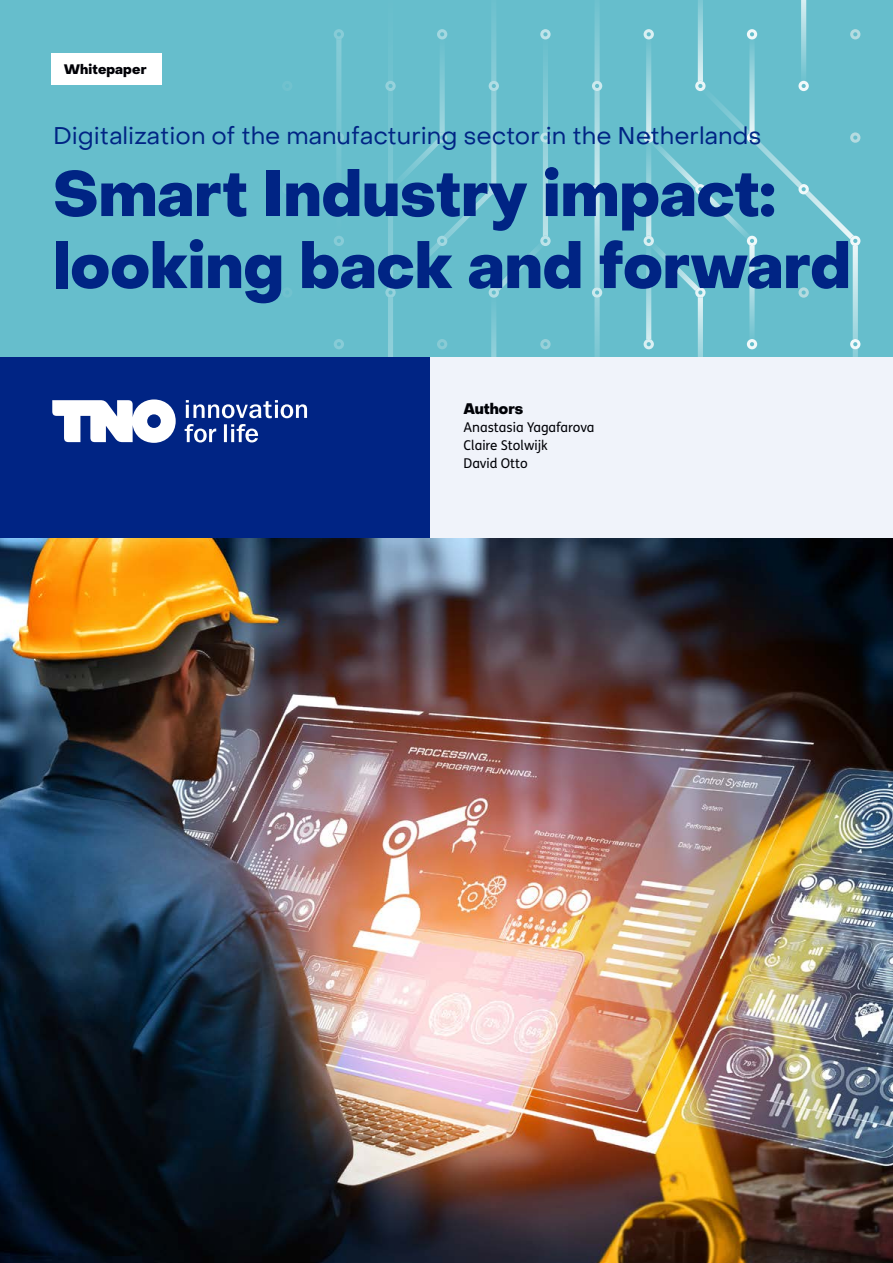
<style>
.page{position:relative;width:893px;height:1263px;background:#fff}
.page>*{position:absolute;margin:0;border:0;box-sizing:border-box;transform-origin:0 0}
.TC_Titel_Cover{font:800 63px/72px "PP Object Sans";color:#002484}
.TC_Titel_Cover-2{font:24px "PP Object Sans";color:#002484}
.t1{font:800 15px "PP Object Sans";color:#000106}
.BT1_broodtekst{font:13.5px "FS Me Pro";color:#000106}
.t2{font:800 13.5px "PP Object Sans";letter-spacing:.01em;color:#000106}
</style>
<div class="page">
<img style="left:0;top:537px;width:893px;height:726px">
<div style="left:0;top:0;width:893px;height:360px;background:#66becc"></div>
<svg style="left:749px;top:39px;width:6px;height:40px"></svg>
<svg style="left:698px;top:0;width:5px;height:79px"></svg>
<svg style="left:801px;top:0;width:5px;height:78px"></svg>
<svg style="left:594px;top:7px;width:6px;height:177px"></svg>
<svg style="left:491px;top:15px;width:5px;height:115px"></svg>
<svg style="left:388px;top:80px;width:5px;height:277px"></svg>
<svg style="left:853px;top:300px;width:5px;height:57px"></svg>
<svg style="left:646px;top:39px;width:5px;height:40px"></svg>
<svg style="left:543px;top:39px;width:5px;height:91px"></svg>
<svg style="left:646px;top:300px;width:5px;height:39px"></svg>
<svg style="left:336px;top:39px;width:5px;height:134px"></svg>
<svg style="left:491px;top:308px;width:5px;height:49px"></svg>
<svg style="left:440px;top:39px;width:5px;height:91px"></svg>
<svg style="left:749px;top:300px;width:6px;height:37px"></svg>
<svg style="left:698px;top:300px;width:5px;height:57px"></svg>
<svg style="left:594px;top:194px;width:6px;height:163px"></svg>
<svg style="left:334px;top:29px;width:10px;height:10px"></svg>
<svg style="left:437px;top:29px;width:10px;height:10px"></svg>
<svg style="left:540px;top:29px;width:11px;height:10px"></svg>
<svg style="left:644px;top:29px;width:10px;height:10px"></svg>
<svg style="left:747px;top:29px;width:10px;height:10px"></svg>
<svg style="left:850px;top:29px;width:10px;height:10px"></svg>
<svg style="left:287px;top:81px;width:5px;height:10px"></svg>
<svg style="left:385px;top:81px;width:11px;height:10px"></svg>
<svg style="left:489px;top:81px;width:10px;height:10px"></svg>
<svg style="left:592px;top:81px;width:10px;height:10px"></svg>
<svg style="left:334px;top:132px;width:10px;height:11px"></svg>
<svg style="left:287px;top:185px;width:5px;height:9px"></svg>
<svg style="left:592px;top:184px;width:10px;height:10px"></svg>
<svg style="left:334px;top:236px;width:10px;height:10px"></svg>
<svg style="left:287px;top:288px;width:5px;height:9px"></svg>
<svg style="left:385px;top:130px;width:166px;height:170px"></svg>
<svg style="left:592px;top:287px;width:10px;height:11px"></svg>
<svg style="left:643px;top:79px;width:218px;height:221px"></svg>
<svg style="left:334px;top:339px;width:10px;height:10px"></svg>
<svg style="left:437px;top:339px;width:10px;height:10px"></svg>
<svg style="left:540px;top:339px;width:11px;height:10px"></svg>
<svg style="left:644px;top:339px;width:10px;height:10px"></svg>
<svg style="left:747px;top:339px;width:10px;height:10px"></svg>
<svg style="left:850px;top:339px;width:10px;height:10px"></svg>
<div style="left:429px;top:357px;width:464px;height:181px;background:#f0f3fa"></div>
<div style="left:0;top:357px;width:429px;height:180px;background:#002484"></div>
<svg style="left:52px;top:399px;width:124px;height:44px"></svg>
<svg style="left:185px;top:424px;width:73px;height:18px"></svg>
<svg style="left:186px;top:400px;width:121px;height:18px"></svg>
<div style="left:51px;top:53px;width:110px;height:32px;background:#fff"></div>
<p class="t2" style="left:64px;top:61px;width:84px">Whitepaper</p>
<p class="TC_Titel_Cover-2" style="left:53px;top:121px;width:710px">Digitalization of the manufacturing sector in the Netherlands</p>
<p class="TC_Titel_Cover" style="left:53px;top:159px;width:799px">Smart Industry impact: looking back and forward</p>
<p class="t1" style="left:463px;top:400px;width:61px">Authors</p>
<p class="BT1_broodtekst" style="left:463px;top:418px;width:133px">Anastasia Yagafarova</p>
<p class="BT1_broodtekst" style="left:463px;top:436px;width:86px">Claire Stolwijk</p>
<p class="BT1_broodtekst" style="left:463px;top:454px;width:66px">David Otto</p>
</div>
